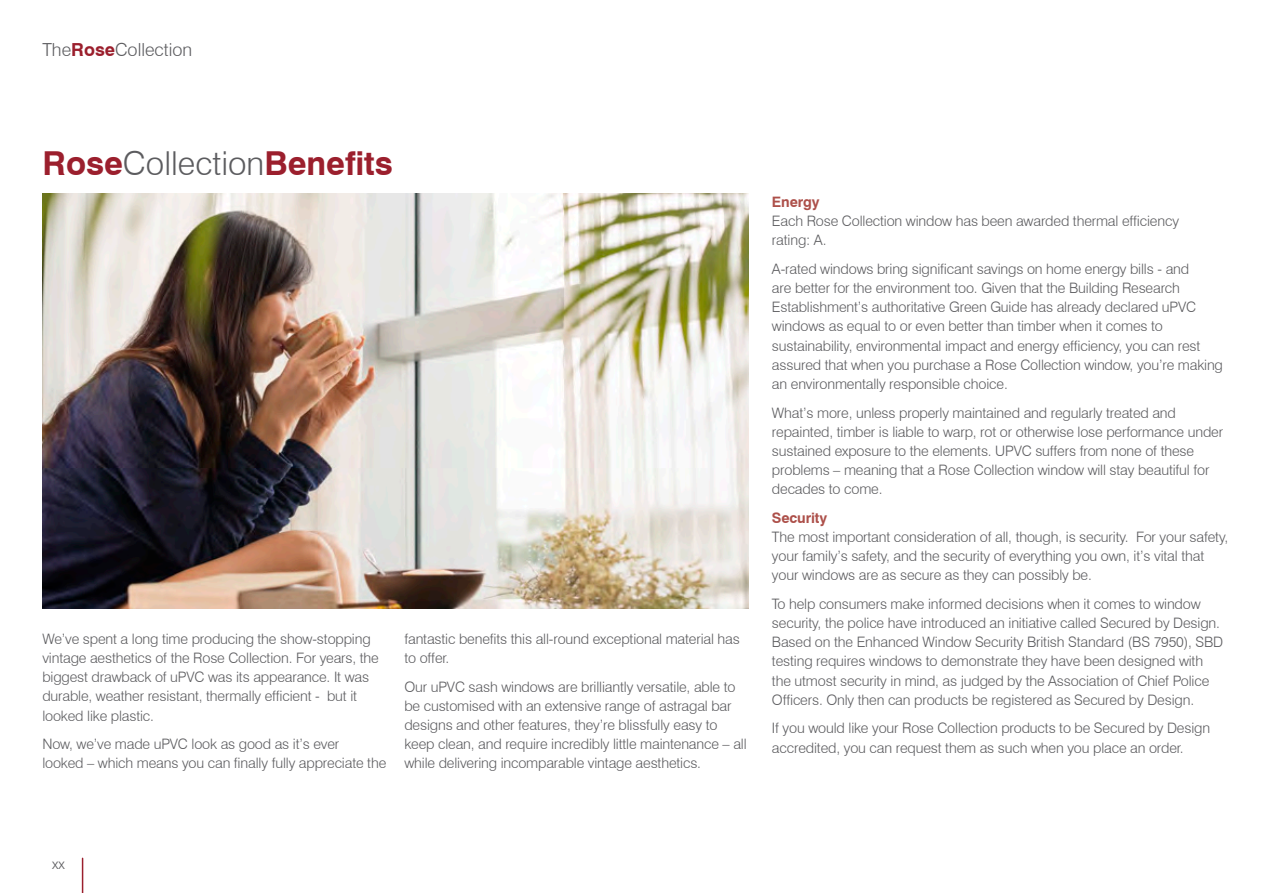
<style>
.page{position:relative;width:1263px;height:893px;background:#fff}
.page>*{position:absolute;margin:0;border:0;box-sizing:border-box;transform-origin:0 0}
.t1{font:700 33px "Swiss 721 BT";color:#9b1f2d}
.t2{font:300 18px "Swiss 721 BT";color:#5c5c5f}
.t3{font:300 14.4px/19.2px "Swiss 721 BT";letter-spacing:-.01em;color:#5c5c5f}
.t4{font:700 14.4px "Swiss 721 BT";letter-spacing:-.01em;color:#ad504a}
.s1{font-weight:700;color:#9b1f2d}
.s2{font-weight:300;color:#5c5c5f}
</style>
<div class="page">
<hr style="left:82px;top:858px;width:1px;height:35px;background:#9b1f2d">
<img style="left:43px;top:193px;width:705px;height:416px">
<p class="t2" style="left:42px;top:39px;width:151px">The<span class="s1">Rose</span>Collection</p>
<p class="t1" style="left:43px;top:143px;width:352px">Rose<span class="s2">Collection</span>Benefits</p>
<p class="t3" style="left:42px;top:629px;width:338px">We’ve spent a long time producing the show-stopping vintage aesthetics of the Rose Collection. For years, the biggest drawback of uPVC was its appearance. It was durable, weather resistant, thermally efficient - but it looked like plastic.</p>
<p class="t3" style="left:42px;top:734px;width:345px">Now, we’ve made uPVC look as good as it’s ever<br>looked – which means you can finally fully appreciate the</p>
<p class="t3" style="left:404px;top:629px;width:337px">fantastic benefits this all-round exceptional material has to offer.</p>
<p class="t3" style="left:404px;top:677px;width:344px">Our uPVC sash windows are brilliantly versatile, able to be customised with an extensive range of astragal bar designs and other features, they’re blissfully easy to keep clean, and require incredibly little maintenance – all while delivering incomparable vintage aesthetics.</p>
<p class="t4" style="left:772px;top:193px;width:49px">Energy</p>
<p class="t3" style="left:772px;top:211px;width:409px">Each Rose Collection window has been awarded thermal efficiency rating: A.</p>
<p class="t3" style="left:772px;top:259px;width:452px">A-rated windows bring significant savings on home energy bills - and<br>are better for the environment too. Given that the Building Research Establishment’s authoritative Green Guide has already declared uPVC windows as equal to or even better than timber when it comes to sustainability, environmental impact and energy efficiency, you can rest assured that when you purchase a Rose Collection window, you’re making an environmentally responsible choice.</p>
<p class="t3" style="left:772px;top:403px;width:453px">What’s more, unless properly maintained and regularly treated and repainted, timber is liable to warp, rot or otherwise lose performance under sustained exposure to the elements. UPVC suffers from none of these problems – meaning that a Rose Collection window will stay beautiful for decades to come.</p>
<p class="t4" style="left:772px;top:509px;width:57px">Security</p>
<p class="t3" style="left:772px;top:527px;width:458px">The most important consideration of all, though, is security. For your safety, your family’s safety, and the security of everything you own, it’s vital that your windows are as secure as they can possibly be.</p>
<p class="t3" style="left:772px;top:594px;width:453px">To help consumers make informed decisions when it comes to window security, the police have introduced an initiative called Secured by Design.<br>Based on the Enhanced Window Security British Standard (BS 7950), SBD testing requires windows to demonstrate they have been designed with the utmost security in mind, as judged by the Association of Chief Police Officers. Only then can products be registered as Secured by Design.</p>
<p class="t3" style="left:772px;top:718px;width:440px">If you would like your Rose Collection products to be Secured by Design accredited, you can request them as such when you place an order.</p>
<p class="t3" style="left:52px;top:854px;width:14px">xx</p>
</div>
